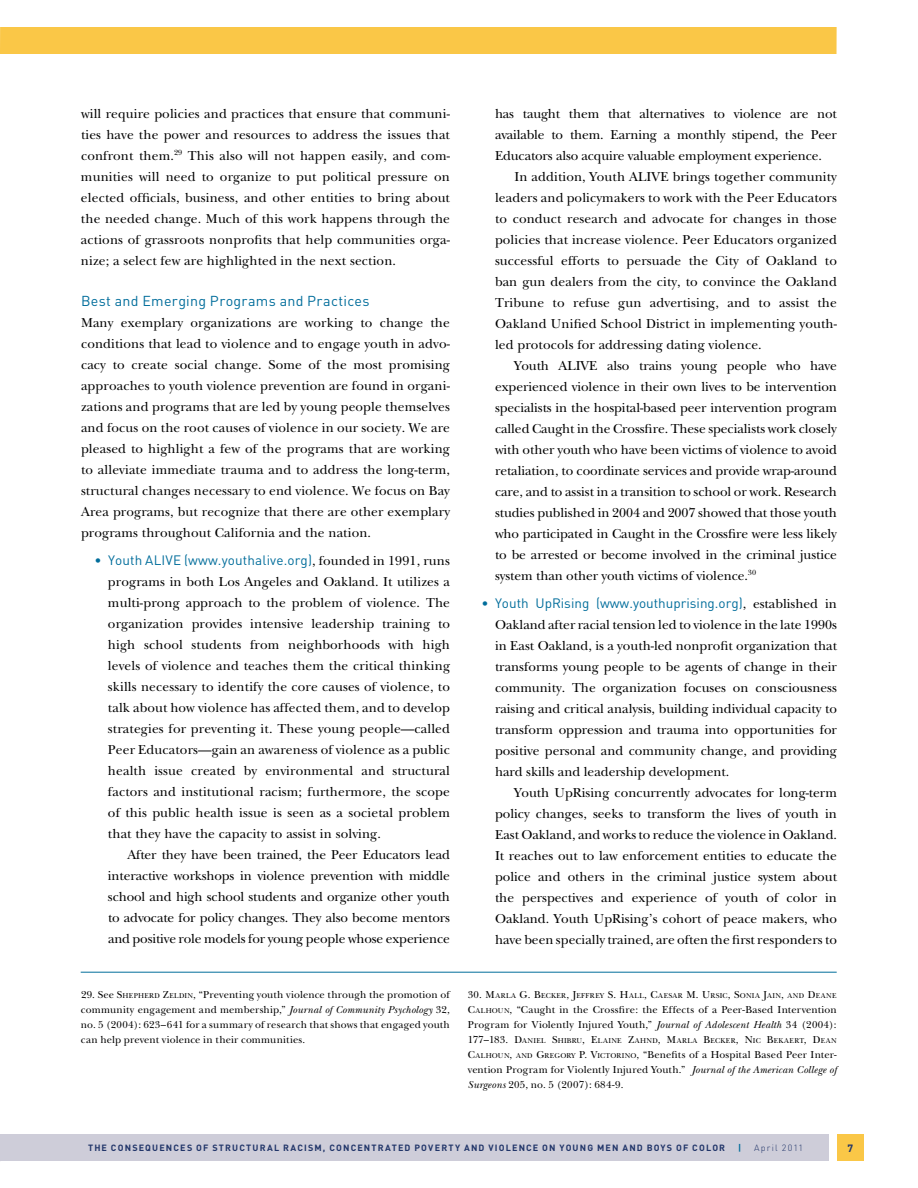
<style>
.page{position:relative;width:918px;height:1188px;background:#fff}
.page>*{position:absolute;margin:0;border:0;box-sizing:border-box;transform-origin:0 0}
.t1{font:14.25px "DIN";letter-spacing:.02em;color:#006d9b}
.t2{font:13.5px/21px "New Baskerville";color:#000;text-align:justify}
.t3{font:13.5px "DIN";color:#006d9b}
.t4{font:10.5px/15px "New Baskerville";letter-spacing:.015em;color:#000;text-align:justify}
.t5{font:700 10.5px "DIN";color:#213569}
.t6{font:700 9px "DIN";letter-spacing:.13em;color:#213569}
.t7{font:300 9px "DIN";letter-spacing:.13em;color:#213569}
.t8{font:700 9px "DIN";color:#006d9b}
.t9{font:7.35px "New Baskerville";letter-spacing:.05em;color:#000}
.s1{font-family:"New Baskerville";color:#000}
.s2{font-style:inherit}
.s3{font-size:7.35px}
.s4{font-style:italic}
.s5{font-size:10.5px}
</style>
<div class="page">
<div style="left:837px;top:1134px;width:27px;height:27px;background:#fac747"></div>
<div style="left:0;top:1134px;width:829px;height:27px;background:#cecdd9"></div>
<div style="left:0;top:27px;width:837px;height:27px;background:#fac747"></div>
<hr style="left:81px;top:972px;width:756px;height:1px;background:#006d9b">
<p class="t2" style="left:81px;top:103px;width:371px">will require policies and practices that ensure that communi&shy;ties have the power and resources to address the issues that confront them.<sup>29</sup> This also will not happen easily, and com&shy;munities will need to organize to put political pressure on elected officials, business, and other entities to bring about the needed change. Much of this work happens through the actions of grassroots nonprofits that help communities orga&shy;nize; a select few are highlighted in the next section.</p>
<p class="t1" style="left:81px;top:292px;width:290px">Best and Emerging Programs and Practices</p>
<p class="t2" style="left:81px;top:312px;width:371px">Many exemplary organizations are working to change the conditions that lead to violence and to engage youth in advo&shy;cacy to create social change. Some of the most promising approaches to youth violence prevention are found in organi&shy;zations and programs that are led by young people themselves and focus on the root causes of violence in our society. We are pleased to highlight a few of the programs that are working to alleviate immediate trauma and to address the long-term, structural changes necessary to end violence. We focus on Bay Area programs, but recognize that there are other exemplary programs throughout California and the nation.</p>
<p class="t3" style="left:94px;top:552px;width:357px">• Youth ALIVE (www.youthalive.org)<span class="s1">, founded in 1991, runs</span></p>
<p class="t2" style="left:108px;top:571px;width:344px">programs in both Los Angeles and Oakland. It utilizes a multi-prong approach to the problem of violence. The organization provides intensive leadership training to high school students from neighborhoods with high levels of violence and teaches them the critical thinking skills necessary to identify the core causes of violence, to talk about how violence has affected them, and to develop strategies for preventing it. These young people—called Peer Educators—gain an awareness of violence as a public health issue created by environmental and structural factors and institutional racism; furthermore, the scope of this public health issue is seen as a societal problem that they have the capacity to assist in solving.</p>
<p class="t2" style="left:108px;top:844px;width:344px;text-indent:19px">After they have been trained, the Peer Educators lead interactive workshops in violence prevention with middle school and high school students and organize other youth to advocate for policy changes. They also become mentors and positive role models for young people whose experience</p>
<p class="t2" style="left:495px;top:103px;width:344px">has taught them that alternatives to violence are not available to them. Earning a monthly stipend, the Peer Educators also acquire valuable employment experience.</p>
<p class="t2" style="left:495px;top:166px;width:344px;text-indent:19px">In addition, Youth ALIVE brings together community leaders and policymakers to work with the Peer Educators to conduct research and advocate for changes in those policies that increase violence. Peer Educators organized successful efforts to persuade the City of Oakland to ban gun dealers from the city, to convince the Oakland Tribune to refuse gun advertising, and to assist the Oakland Unified School District in implementing youth&shy;led protocols for addressing dating violence.</p>
<p class="t2" style="left:495px;top:355px;width:344px;text-indent:19px">Youth ALIVE also trains young people who have experienced violence in their own lives to be intervention specialists in the hospital-based peer intervention program called Caught in the Crossfire. These specialists work closely with other youth who have been victims of violence to avoid retaliation, to coordinate services and provide wrap-around care, and to assist in a transition to school or work. Research studies published in 2004 and 2007 showed that those youth who participated in Caught in the Crossfire were less likely to be arrested or become involved in the criminal justice system than other youth victims of violence.<sup>30</sup></p>
<p class="t3" style="left:482px;top:594px;width:357px">• Youth UpRising (www.youthuprising.org)<span class="s1">, established in</span></p>
<p class="t2" style="left:495px;top:614px;width:344px">Oakland after racial tension led to violence in the late 1990s in East Oakland, is a youth-led nonprofit organization that transforms young people to be agents of change in their community. The organization focuses on consciousness raising and critical analysis, building individual capacity to transform oppression and trauma into opportunities for positive personal and community change, and providing hard skills and leadership development.</p>
<p class="t2" style="left:495px;top:782px;width:344px;text-indent:19px">Youth UpRising concurrently advocates for long-term policy changes, seeks to transform the lives of youth in East Oakland, and works to reduce the violence in Oakland.<br>It reaches out to law enforcement entities to educate the police and others in the criminal justice system about the perspectives and experience of youth of color in Oakland. Youth UpRising’s cohort of peace makers, who have been specially trained, are often the first responders to</p>
<p class="t4" style="left:81px;top:987px;width:370px">29. See <span class="s2">S</span><span class="s3">HEPHERD</span> <span class="s2">Z</span><span class="s3">ELDIN</span>, “Preventing youth violence through the promotion of community engagement and membership,” <span class="s4">Journal of Community Psychology</span> 32, no. 5 (2004): 623–641 for a summary of research that shows that engaged youth can help prevent violence in their communities.</p>
<p class="t9" style="left:468px;top:991px;width:370px"><span class="s5">30.</span> <span class="s5">M</span>ARLA <span class="s5">G. B</span>ECKER<span class="s5">, J</span>EFFREY <span class="s5">S. H</span>ALL<span class="s5">, C</span>AESAR <span class="s5">M. U</span>RSIC<span class="s5">, S</span>ONIA <span class="s5">J</span>AIN<span class="s5">,</span> AND <span class="s5">D</span>EANE</p>
<p class="t4" style="left:468px;top:1002px;width:370px"><span class="s2">C</span><span class="s3">ALHOUN</span>, “Caught in the Crossfire: the Effects of a Peer-Based Intervention<br>Program for Violently Injured Youth,” <span class="s4">Journal of Adolescent Health</span> 34 (2004):</p>
<p class="t9" style="left:468px;top:1036px;width:370px"><span class="s5">177–183.</span> <span class="s5">D</span>ANIEL <span class="s5">S</span>HIBRU<span class="s5">, E</span>LAINE <span class="s5">Z</span>AHND<span class="s5">, M</span>ARLA <span class="s5">B</span>ECKER<span class="s5">, N</span>IC <span class="s5">B</span>EKAERT<span class="s5">, D</span>EAN</p>
<p class="t4" style="left:468px;top:1047px;width:370px"><span class="s2">C</span><span class="s3">ALHOUN</span><span class="s2">,</span> <span class="s3">AND</span> <span class="s2">G</span><span class="s3">REGORY</span> <span class="s2">P. V</span><span class="s3">ICTORINO</span>, “Benefits of a Hospital Based Peer Inter&shy;vention Program for Violently Injured Youth.” <span class="s4">Journal of the American College of Surgeons</span> 205, no. 5 (2007): 684-9.</p>
<p class="t6" style="left:88px;top:1142px;width:639px">THE CONSEQUENCES OF STRUCTURAL R ACISM, CONCENTRATED POVERT Y AND VIOLENCE ON YOUNG M EN AND BOYS OF COLOR</p>
<p class="t8" style="left:738px;top:1142px;width:5px">|</p>
<p class="t7" style="left:754px;top:1142px;width:51px">April 2011</p>
<p class="t5" style="left:848px;top:1141px;width:7px">7</p>
</div>
